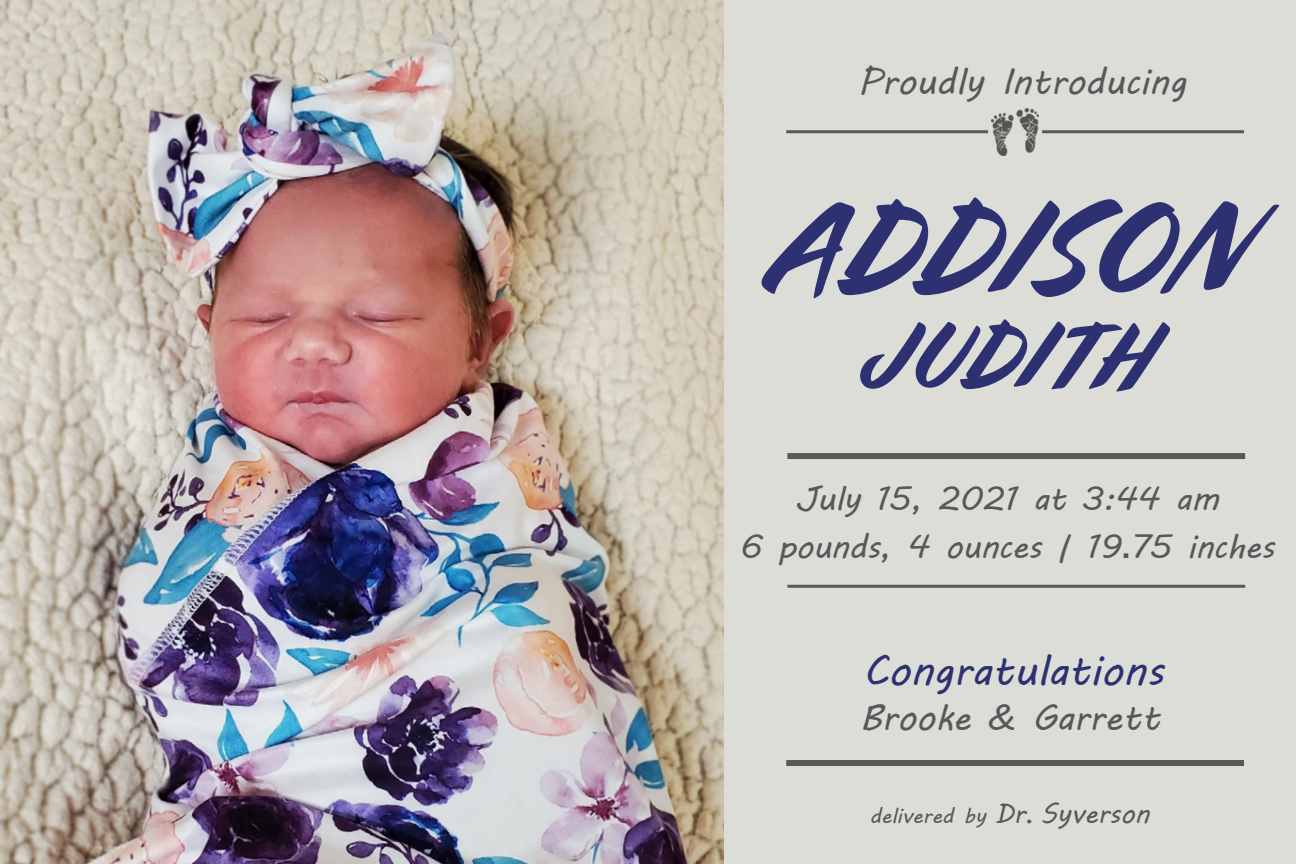
<style>
.page{position:relative;width:1296px;height:864px;background:#fff}
.page>*{position:absolute;margin:0;border:0;box-sizing:border-box;transform-origin:0 0}
.t1{font:126px "Cortado";color:#2d3171}
.t2{font:90px "Cortado";color:#2d3171}
.t3{font:42px "MV Boli";color:#2d3171}
.t4{font:36px "MV Boli";color:#57585a}
.t5{font:33px "MV Boli";letter-spacing:-.01em;color:#57585a}
.t6{font:21px "MV Boli";color:#57585a}
.s1{font-family:"Arial";font-weight:700}
.s2{font-size:27px}
.s3{font-family:"Arial Rounded MT Bold";font-size:27px}
</style>
<div class="page">
<div style="left:711px;top:0;width:585px;height:864px;background:#dcddd7"></div>
<img style="left:0;top:0;width:723px;height:864px">
<hr style="left:786px;top:130px;width:202px;height:3px;background:#57585a">
<hr style="left:1042px;top:130px;width:202px;height:3px;background:#57585a">
<img style="left:991px;top:108px;width:48px;height:48px">
<div style="left:787px;top:453px;width:458px;height:6px;background:#57585a"></div>
<hr style="left:787px;top:585px;width:458px;height:3px;background:#57585a">
<div style="left:786px;top:760px;width:458px;height:6px;background:#57585a"></div>
<p class="t4" style="left:858px;top:57px;width:329px">Proudly Introducing</p>
<p class="t1" style="left:767px;top:175px;width:481px">ADDISON</p>
<p class="t2" style="left:860px;top:303px;width:294px">JUDITH</p>
<p class="t5" style="left:795px;top:476px;width:426px">July 15, 2021 at 3:44 am</p>
<p class="t5" style="left:740px;top:524px;width:536px">6 pounds, 4 ounces | 19<span class="s1">.</span>75 inches</p>
<p class="t3" style="left:863px;top:642px;width:302px">Congratulations</p>
<p class="t4" style="left:860px;top:693px;width:302px">Brooke &amp; Garrett</p>
<p class="t6" style="left:870px;top:802px;width:281px">delivered by <span class="s2">Dr</span><span class="s3">.</span> <span class="s2">Syverson</span></p>
</div>
